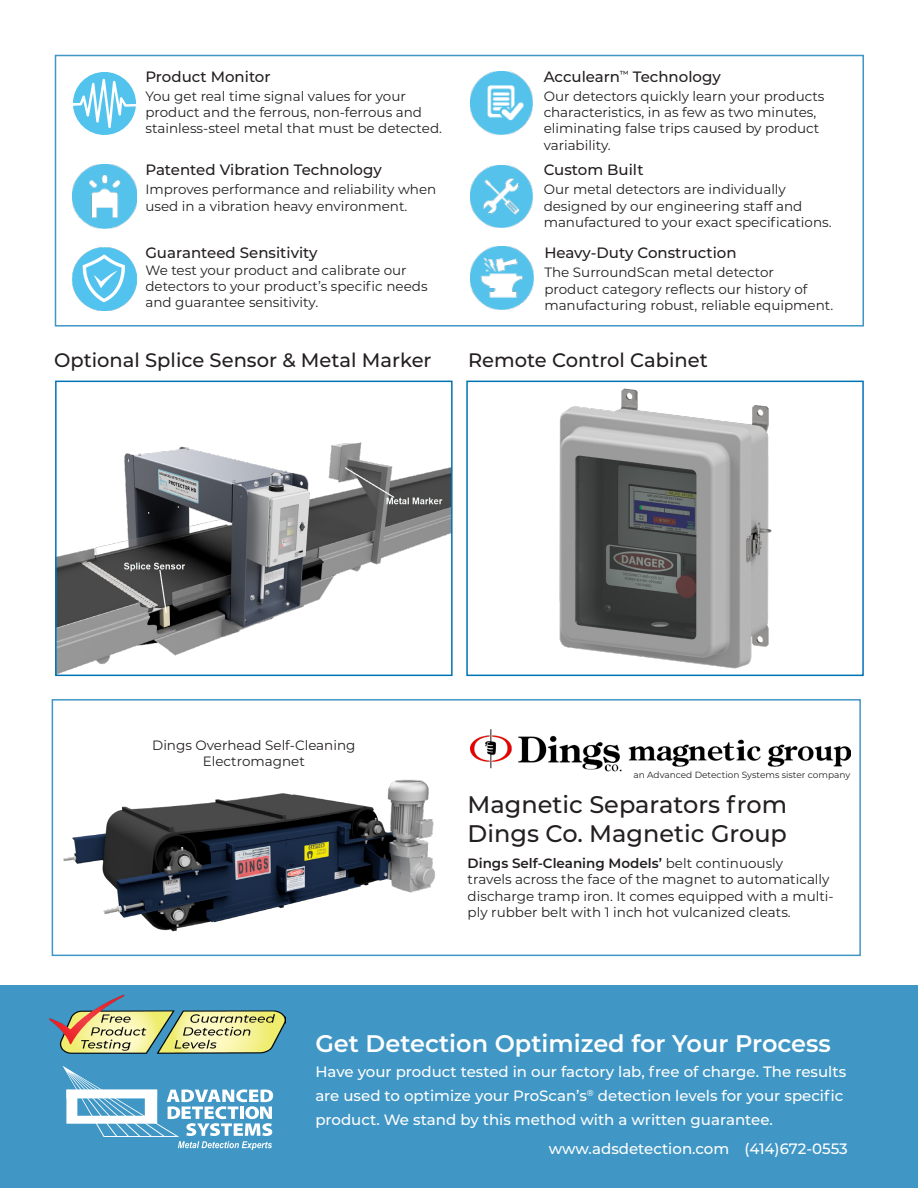
<style>
.page{position:relative;width:918px;height:1188px;background:#fff}
.page>*{position:absolute;margin:0;border:0;box-sizing:border-box;transform-origin:0 0}
.Section_Title{font:500 24px/28.5px "Montserrat";color:#231f20}
.White_Footer_Header{font:600 24px "Montserrat";color:#fff}
.Section_Title-2{font:500 19.5px "Montserrat";color:#231f20}
.White_Text_Footer{font:500 15px/24px "Montserrat";color:#fff}
.Feature_Header{font:500 15px "Montserrat";color:#231f20}
.Feature_Text{font:13.5px/16.2px "Montserrat";color:#231f20}
.Feature_Text-2{font:9px "Montserrat";color:#231f20}
.s1{font-weight:600}
</style>
<div class="page">
<div style="left:55px;top:55px;width:809px;height:272px;border:2px solid #4097c5"></div>
<img style="left:470px;top:246px;width:64px;height:63px">
<img style="left:470px;top:72px;width:63px;height:62px">
<img style="left:73px;top:165px;width:63px;height:64px">
<svg style="left:73px;top:72px;width:63px;height:63px"></svg>
<img style="left:73px;top:248px;width:63px;height:63px">
<img style="left:470px;top:165px;width:63px;height:63px">
<img style="left:58px;top:442px;width:392px;height:231px">
<div style="left:55px;top:381px;width:398px;height:295px;border:2px solid #0074b2"></div>
<img style="left:559px;top:388px;width:213px;height:281px">
<div style="left:466px;top:381px;width:398px;height:295px;border:2px solid #0074b2"></div>
<div style="left:0;top:985px;width:918px;height:203px;background:#4097c5"></div>
<img style="left:50px;top:994px;width:236px;height:60px">
<svg style="left:63px;top:1066px;width:210px;height:84px"></svg>
<img style="left:63px;top:779px;width:373px;height:153px">
<div style="left:52px;top:699px;width:809px;height:257px;border:2px solid #4097c5"></div>
<img style="left:470px;top:730px;width:381px;height:42px">
<p class="Feature_Header" style="left:145px;top:66px;width:127px">Product Monitor</p>
<p class="Feature_Text" style="left:145px;top:88px;width:298px">You get real time signal values for your product and the ferrous, non-ferrous and stainless-steel metal that must be detected.</p>
<p class="Feature_Header" style="left:145px;top:160px;width:238px">Patented Vibration Technology</p>
<p class="Feature_Text" style="left:145px;top:181px;width:293px">Improves performance and reliability when used in a vibration heavy environment.</p>
<p class="Feature_Header" style="left:145px;top:242px;width:174px">Guaranteed Sensitivity</p>
<p class="Feature_Text" style="left:145px;top:262px;width:284px">We test your product and calibrate our detectors to your product’s specific needs and guarantee sensitivity.</p>
<p class="Feature_Header" style="left:544px;top:66px;width:179px">Acculearn<sup>™</sup> Technology</p>
<p class="Feature_Text" style="left:544px;top:88px;width:282px">Our detectors quickly learn your products characteristics, in as few as two minutes, eliminating false trips caused by product variability.</p>
<p class="Feature_Header" style="left:544px;top:160px;width:101px">Custom Built</p>
<p class="Feature_Text" style="left:544px;top:181px;width:290px">Our metal detectors are individually designed by our engineering staff and manufactured to your exact specifications.</p>
<p class="Feature_Header" style="left:544px;top:242px;width:194px">Heavy-Duty Construction</p>
<p class="Feature_Text" style="left:544px;top:264px;width:291px">The SurroundScan metal detector<br>product category reflects our history of manufacturing robust, reliable equipment.</p>
<p class="Section_Title-2" style="left:54px;top:347px;width:379px">Optional Splice Sensor &amp; Metal Marker</p>
<p class="Section_Title-2" style="left:468px;top:347px;width:242px">Remote Control Cabinet</p>
<p class="Feature_Text" style="left:152px;top:736px;width:205px;text-align:center">Dings Overhead Self-Cleaning<br>Electromagnet</p>
<p class="Feature_Text-2" style="left:633px;top:768px;width:218px">an Advanced Detection Systems sister company</p>
<p class="Section_Title" style="left:468px;top:790px;width:321px">Magnetic Separators from<br>Dings Co. Magnetic Group</p>
<p class="Feature_Text" style="left:468px;top:855px;width:368px"><span class="s1">Dings Self-Cleaning Models’</span> belt continuously<br>travels across the face of the magnet to automatically discharge tramp iron. It comes equipped with a multi&shy;ply rubber belt with 1 inch hot vulcanized cleats.</p>
<p class="White_Footer_Header" style="left:315px;top:1027px;width:517px">Get Detection Optimized for Your Process</p>
<p class="White_Text_Footer" style="left:315px;top:1059px;width:532px">Have your product tested in our factory lab, free of charge. The results are used to optimize your ProScan’s<sup>®</sup> detection levels for your specific product. We stand by this method with a written guarantee.</p>
<p class="White_Text_Footer" style="left:549px;top:1136px;width:182px">www.adsdetection.com</p>
<p class="White_Text_Footer" style="left:745px;top:1136px;width:105px">(414)672-0553</p>
</div>
